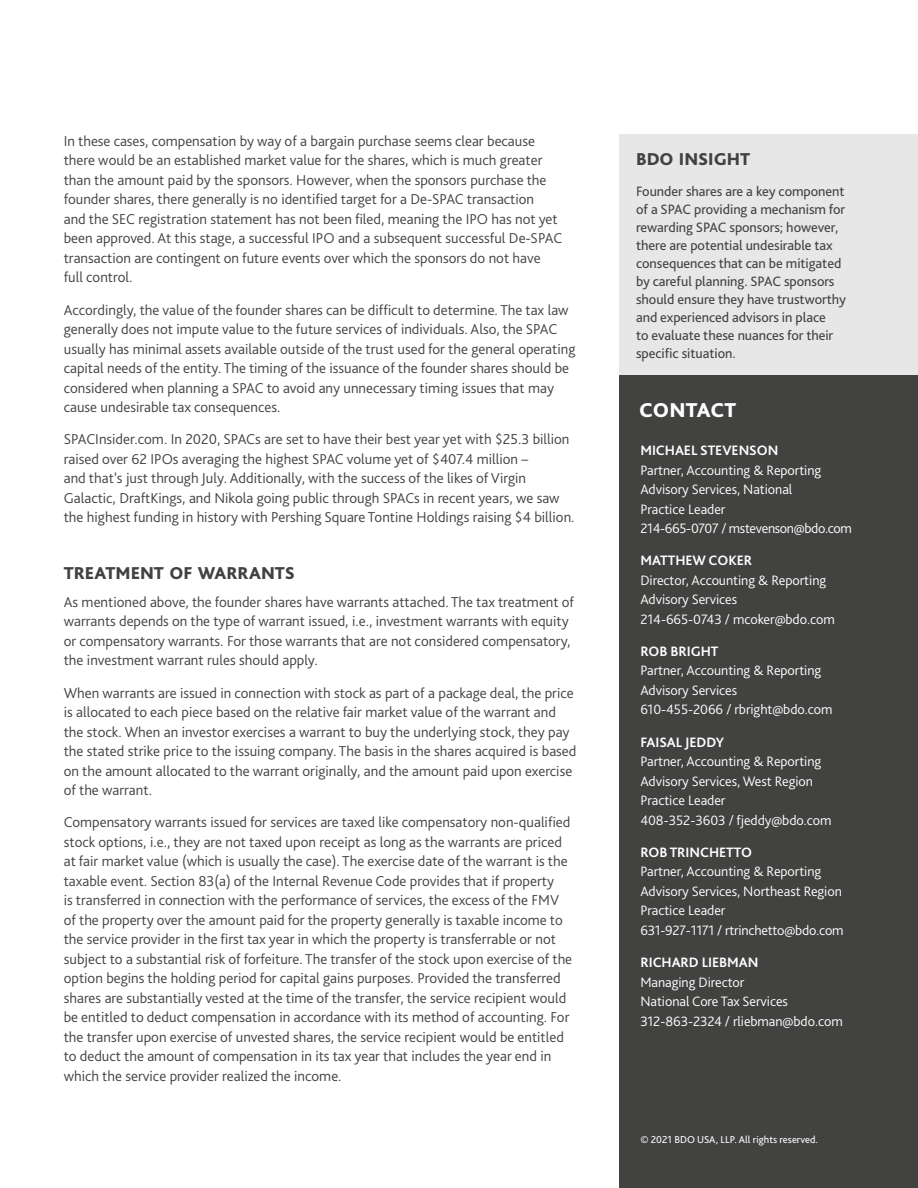
<style>
.page{position:relative;width:918px;height:1188px;background:#fff}
.page>*{position:absolute;margin:0;border:0;box-sizing:border-box;transform-origin:0 0}
.t1{font:800 21px "Bliss Pro";letter-spacing:.01em;color:#fff}
.t2{font:800 18px "Bliss Pro";letter-spacing:-.005em;color:#424241}
.t3{font:300 15px/19.5px "Bliss Pro";color:#424241}
.t4{font:300 14.25px/19.5px "Bliss Pro";letter-spacing:-.005em;color:#fff}
.t5{font:14.25px/18px "Bliss Pro";letter-spacing:-.005em;color:#424241}
.t6{font:700 14.25px "Bliss Pro";letter-spacing:-.005em;color:#fff}
.t7{font:10.5px "Bliss Pro";color:#fff}
</style>
<div class="page">
<div style="left:619px;top:373px;width:299px;height:815px;background:#424241"></div>
<div style="left:619px;top:134px;width:299px;height:241px;background:#e7e7e7"></div>
<p class="t3" style="left:64px;top:131px;width:500px">In these cases, compensation by way of a bargain purchase seems clear because there would be an established market value for the shares, which is much greater than the amount paid by the sponsors. However, when the sponsors purchase the founder shares, there generally is no identified target for a De-SPAC transaction<br>and the SEC registration statement has not been filed, meaning the IPO has not yet been approved. At this stage, a successful IPO and a subsequent successful De-SPAC transaction are contingent on future events over which the sponsors do not have full control.</p>
<p class="t3" style="left:64px;top:299px;width:513px">Accordingly, the value of the founder shares can be difficult to determine. The tax law generally does not impute value to the future services of individuals. Also, the SPAC usually has minimal assets available outside of the trust used for the general operating capital needs of the entity. The timing of the issuance of the founder shares should be considered when planning a SPAC to avoid any unnecessary timing issues that may cause undesirable tax consequences.</p>
<p class="t3" style="left:64px;top:429px;width:512px">SPACInsider.com. In 2020, SPACs are set to have their best year yet with $25.3 billion raised over 62 IPOs averaging the highest SPAC volume yet of $407.4 million –<br>and that’s just through July. Additionally, with the success of the likes of Virgin Galactic, DraftKings, and Nikola going public through SPACs in recent years, we saw the highest funding in history with Pershing Square Tontine Holdings raising $4 billion.</p>
<p class="t2" style="left:64px;top:562px;width:233px">TREATMENT OF WARRANTS</p>
<p class="t3" style="left:64px;top:592px;width:512px">As mentioned above, the founder shares have warrants attached. The tax treatment of warrants depends on the type of warrant issued, i.e., investment warrants with equity or compensatory warrants. For those warrants that are not considered compensatory, the investment warrant rules should apply.</p>
<p class="t3" style="left:64px;top:683px;width:514px">When warrants are issued in connection with stock as part of a package deal, the price is allocated to each piece based on the relative fair market value of the warrant and the stock. When an investor exercises a warrant to buy the underlying stock, they pay the stated strike price to the issuing company. The basis in the shares acquired is based on the amount allocated to the warrant originally, and the amount paid upon exercise of the warrant.</p>
<p class="t3" style="left:64px;top:812px;width:510px">Compensatory warrants issued for services are taxed like compensatory non-qualified stock options, i.e., they are not taxed upon receipt as long as the warrants are priced at fair market value (which is usually the case). The exercise date of the warrant is the taxable event. Section 83(a) of the Internal Revenue Code provides that if property<br>is transferred in connection with the performance of services, the excess of the FMV of the property over the amount paid for the property generally is taxable income to the service provider in the first tax year in which the property is transferrable or not subject to a substantial risk of forfeiture. The transfer of the stock upon exercise of the option begins the holding period for capital gains purposes. Provided the transferred shares are substantially vested at the time of the transfer, the service recipient would be entitled to deduct compensation in accordance with its method of accounting. For the transfer upon exercise of unvested shares, the service recipient would be entitled to deduct the amount of compensation in its tax year that includes the year end in which the service provider realized the income.</p>
<p class="t2" style="left:636px;top:148px;width:116px">BDO INSIGHT</p>
<p class="t5" style="left:636px;top:182px;width:211px">Founder shares are a key component of a SPAC providing a mechanism for rewarding SPAC sponsors; however, there are potential undesirable tax consequences that can be mitigated by careful planning. SPAC sponsors should ensure they have trustworthy and experienced advisors in place<br>to evaluate these nuances for their specific situation.</p>
<h1 class="t1" style="left:639px;top:397px;width:99px">CONTACT</h1>
<p class="t6" style="left:640px;top:441px;width:140px">MICHAEL STEVENSON</p>
<p class="t4" style="left:640px;top:460px;width:213px">Partner, Accounting &amp; Reporting<br>Advisory Services, National<br>Practice Leader<br>214-665-0707 / mstevenson@bdo.com</p>
<p class="t6" style="left:640px;top:552px;width:113px">MATTHEW COKER</p>
<p class="t4" style="left:640px;top:570px;width:196px">Director, Accounting &amp; Reporting<br>Advisory Services<br>214-665-0743 / mcoker@bdo.com</p>
<p class="t6" style="left:640px;top:642px;width:80px">ROB BRIGHT</p>
<p class="t4" style="left:640px;top:661px;width:194px">Partner, Accounting &amp; Reporting<br>Advisory Services<br>610-455-2066 / rbright@bdo.com</p>
<p class="t6" style="left:640px;top:733px;width:85px">FAISAL JEDDY</p>
<p class="t4" style="left:640px;top:751px;width:193px">Partner, Accounting &amp; Reporting<br>Advisory Services, West Region<br>Practice Leader<br>408-352-3603 / fjeddy@bdo.com</p>
<p class="t6" style="left:640px;top:843px;width:113px">ROB TRINCHETTO</p>
<p class="t4" style="left:640px;top:862px;width:205px">Partner, Accounting &amp; Reporting<br>Advisory Services, Northeast Region<br>Practice Leader<br>631-927-1171 / rtrinchetto@bdo.com</p>
<p class="t6" style="left:640px;top:954px;width:120px">RICHARD LIEBMAN</p>
<p class="t4" style="left:640px;top:972px;width:204px">Managing Director<br>National Core Tax Services<br>312-863-2324 / rliebman@bdo.com</p>
<p class="t7" style="left:640px;top:1133px;width:179px">© 2021 BDO USA, LLP. All rights reserved.</p>
</div>
